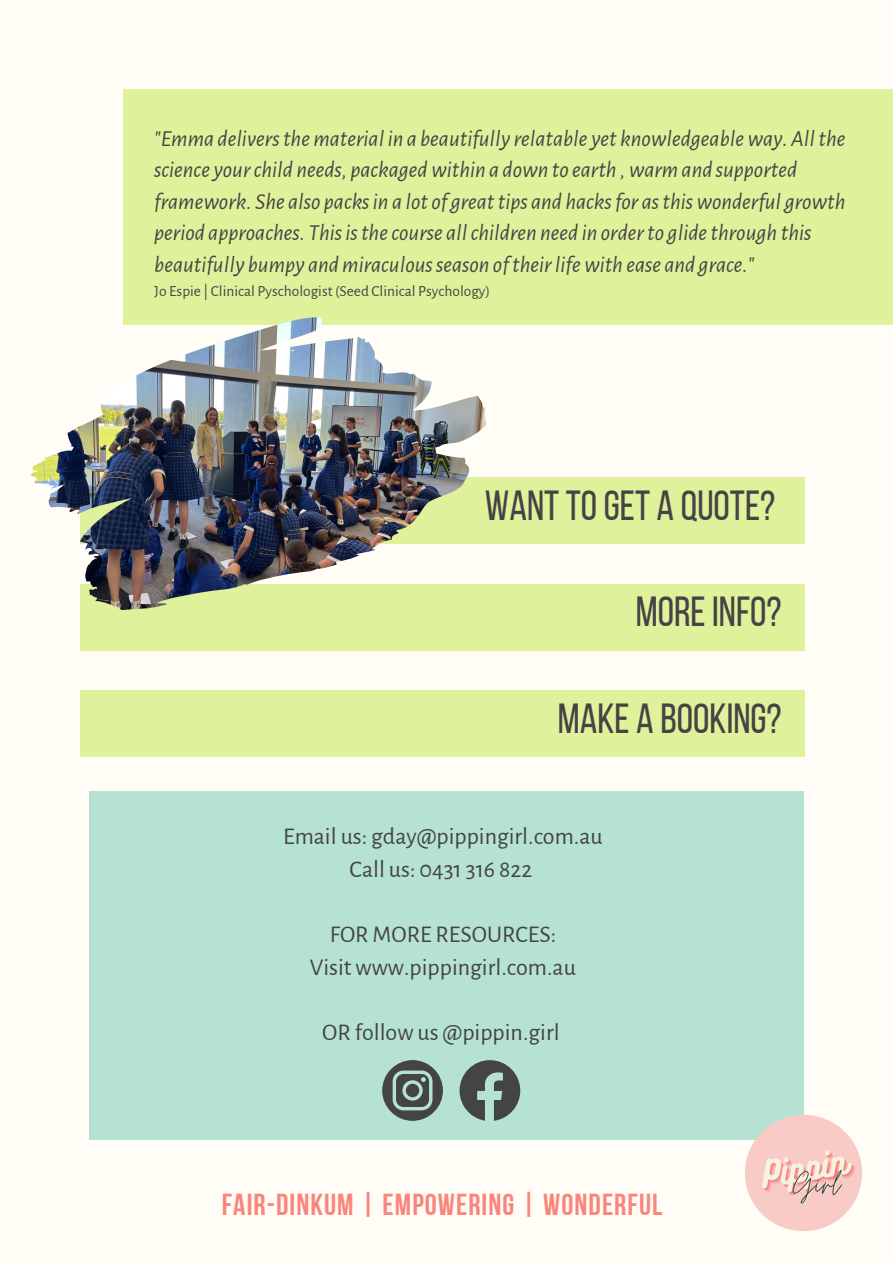
<style>
.page{position:relative;width:893px;height:1264px;background:#fff}
.page>*{position:absolute;margin:0;border:0;box-sizing:border-box;transform-origin:0 0}
.t1{font:42px "Bebas Neue";color:#444}
.t2{font:30.3px "Bebas Neue Cyrillic";letter-spacing:.035em;color:#fa857c}
.t3{font:24px "Alegreya Sans";color:#444}
.t4{font:italic 22.95px/31.5px "Alegreya Sans";color:#444}
.t5{font:15.45px "Alegreya Sans";color:#444}
</style>
<div class="page">
<div style="left:0;top:0;width:892px;height:1262px;background:#fffdf5"></div>
<div style="left:80px;top:584px;width:725px;height:66px;background:#e0f19c"></div>
<div style="left:89px;top:791px;width:714px;height:348px;background:#b6e2d3"></div>
<svg style="left:382px;top:1060px;width:61px;height:60px"></svg>
<svg style="left:459px;top:1060px;width:61px;height:60px"></svg>
<img style="left:741px;top:1110px;width:121px;height:121px">
<div style="left:80px;top:690px;width:725px;height:67px;background:#e0f19c"></div>
<div style="left:80px;top:477px;width:725px;height:67px;background:#e0f19c"></div>
<div style="left:123px;top:89px;width:769px;height:235px;background:#e0f19c"></div>
<img style="left:31px;top:317px;width:455px;height:292px">
<p class="t4" style="left:154px;top:123px;width:692px">"Emma deliversthe material in a beautifully relatable yet knowledgeableway. Allthe science yourchild needs, packagedwithin a down to earth ,warm and supported framework. She also packsin a lot of greattips and hacksfor asthiswonderful growth period approaches. Thisisthecourse allchildren need in orderto glidethrough this beautifully bumpy and miraculousseason oftheirlifewith ease and grace."</p>
<p class="t5" style="left:154px;top:284px;width:337px">Jo Espie | Clinical Pyschologist (Seed Clinical Psychology)</p>
<p class="t1" style="left:485px;top:488px;width:292px">WANTTOGET A QUOTE?</p>
<p class="t1" style="left:635px;top:595px;width:147px">MOREINFO?</p>
<p class="t1" style="left:557px;top:701px;width:225px">MAKE A BOOKING?</p>
<p class="t3" style="left:283px;top:825px;width:321px">Email us: gday@pippingirl.com.au</p>
<p class="t3" style="left:349px;top:857px;width:184px">Call us: 0431 316 822</p>
<p class="t3" style="left:329px;top:922px;width:228px">FOR MORE RESOURCES:</p>
<p class="t3" style="left:310px;top:955px;width:267px">Visit www.pippingirl.com.au</p>
<p class="t3" style="left:322px;top:1020px;width:239px">OR follow us @pippin.girl</p>
<p class="t2" style="left:222px;top:1191px;width:442px">FAIR-DINKUM | EMPOWERING | WONDERFUL</p>
</div>
